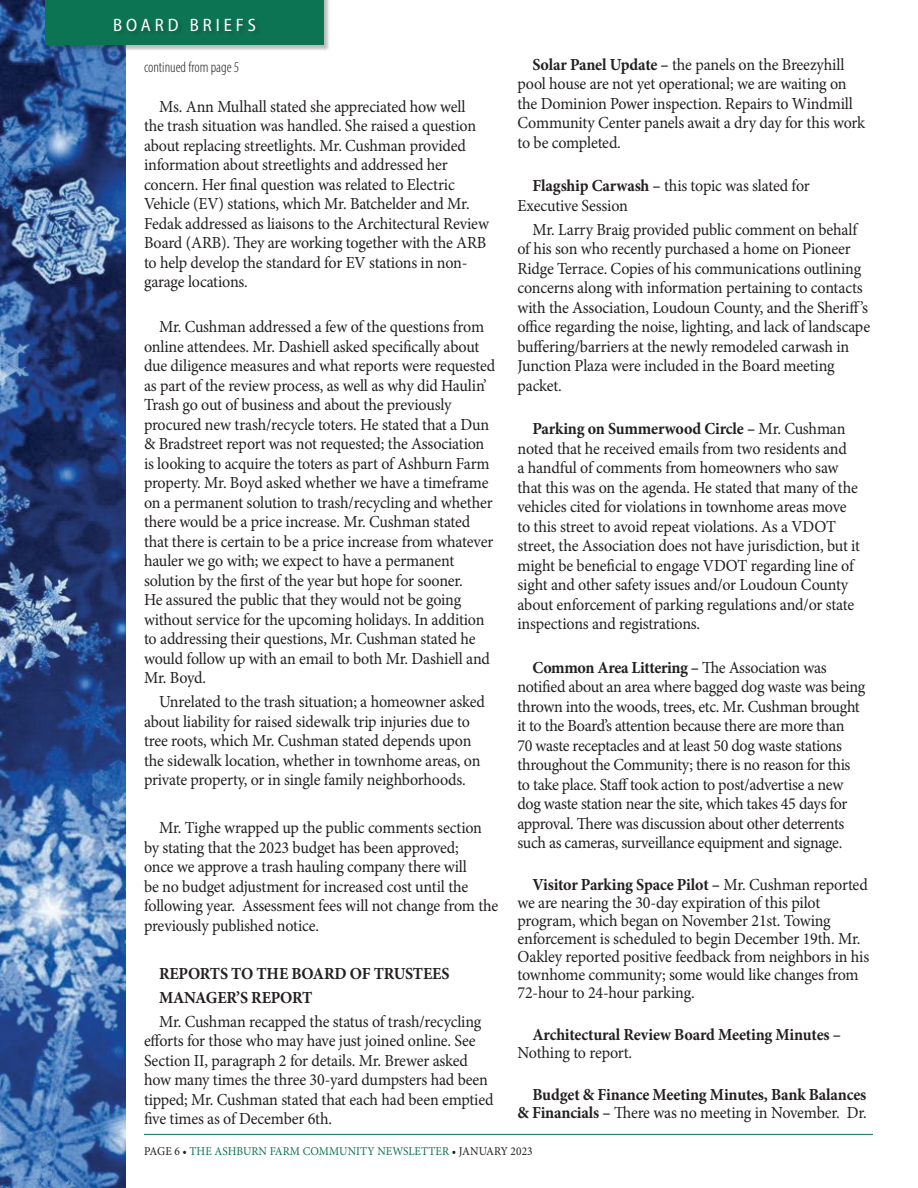
<style>
.page{position:relative;width:918px;height:1188px;background:#fff}
.page>*{position:absolute;margin:0;border:0;box-sizing:border-box;transform-origin:0 0}
.t1{font:semi-condensed 18px "Myriad Pro";letter-spacing:.22em;color:#fff}
.Body_Copy{font:16.8px/19.5px "Minion Pro";letter-spacing:-.015em;color:#231f20;scale:.95 1}
.Body_Copy-2{font:700 16.8px/18px "Minion Pro";letter-spacing:-.01em;color:#231f20;scale:.95 1}
.subhead{font:300 condensed 15px "Myriad Pro";color:#231f20}
.t2{font:12px "Minion Pro";letter-spacing:.005em;color:#0c7452;scale:.95 1}
.s1{font-weight:700}
.s2{font-weight:400}
.s3{color:#231f20}
</style>
<div class="page">
<img style="left:0;top:0;width:126px;height:1188px">
<hr style="left:144px;top:1134px;width:729px;height:1px;background:#0c7452">
<div style="left:45px;top:0;width:285px;height:51px;background:#231f20;opacity:.3"></div>
<div style="left:45px;top:0;width:279px;height:45px;background:#0c7452"></div>
<div style="left:115px;top:18px;width:146px;height:19px;background:#0c7050"></div>
<p class="t1" style="left:113px;top:14px;width:144px">BOARD BRIEFS</p>
<p class="subhead" style="left:144px;top:58px;width:97px">continued from page 5</p>
<p class="Body_Copy" style="left:144px;top:97px;width:365px;text-indent:15px">Ms. Ann Mulhall stated she appreciated how well the trash situation was handled. She raised a question about replacing streetlights. Mr. Cushman provided information about streetlights and addressed her concern. Her final question was related to Electric Vehicle (EV) stations, which Mr. Batchelder and Mr.<br>Fedak addressed as liaisons to the Architectural Review Board (ARB). They are working together with the ARB to help develop the standard for EV stations in non&shy;garage locations.</p>
<p class="Body_Copy" style="left:144px;top:317px;width:371px;text-indent:15px">Mr. Cushman addressed a few of the questions from online attendees. Mr. Dashiell asked specifically about due diligence measures and what reports were requested as part of the review process, as well as why did Haulin’ Trash go out of business and about the previously procured new trash/recycle toters. He stated that a Dun &amp; Bradstreet report was not requested; the Association is looking to acquire the toters as part of Ashburn Farm property. Mr. Boyd asked whether we have a timeframe on a permanent solution to trash/recycling and whether there would be a price increase. Mr. Cushman stated that there is certain to be a price increase from whatever hauler we go with; we expect to have a permanent solution by the first of the year but hope for sooner.<br>He assured the public that they would not be going without service for the upcoming holidays. In addition to addressing their questions, Mr. Cushman stated he would follow up with an email to both Mr. Dashiell and Mr. Boyd.</p>
<p class="Body_Copy" style="left:144px;top:692px;width:360px;text-indent:15px">Unrelated to the trash situation; a homeowner asked about liability for raised sidewalk trip injuries due to tree roots, which Mr. Cushman stated depends upon the sidewalk location, whether in townhome areas, on private property, or in single family neighborhoods.</p>
<p class="Body_Copy" style="left:144px;top:818px;width:375px;text-indent:15px">Mr. Tighe wrapped up the public comments section by stating that the 2023 budget has been approved;<br>once we approve a trash hauling company there will<br>be no budget adjustment for increased cost until the following year. Assessment fees will not change from the previously published notice.</p>
<p class="Body_Copy-2" style="left:159px;top:964px;width:307px">REPORTS TO THE BOARD OF TRUSTEES</p>
<p class="Body_Copy-2" style="left:159px;top:988px;width:163px">MANAGER’S REPORT</p>
<p class="Body_Copy" style="left:144px;top:1012px;width:370px;text-indent:15px">Mr. Cushman recapped the status of trash/recycling efforts for those who may have just joined online. See Section II, paragraph 2 for details. Mr. Brewer asked how many times the three 30-yard dumpsters had been tipped; Mr. Cushman stated that each had been emptied five times as of December 6th.</p>
<p class="Body_Copy" style="left:518px;top:55px;width:368px;text-indent:15px"><span class="s1">Solar Panel Update –</span> the panels on the Breezyhill pool house are not yet operational; we are waiting on the Dominion Power inspection. Repairs to Windmill Community Center panels await a dry day for this work to be completed.</p>
<p class="Body_Copy" style="left:518px;top:176px;width:309px;text-indent:15px"><span class="s1">Flagship Carwash –</span> this topic was slated for<br>Executive Session</p>
<p class="Body_Copy" style="left:518px;top:220px;width:373px;text-indent:15px">Mr. Larry Braig provided public comment on behalf of his son who recently purchased a home on Pioneer Ridge Terrace. Copies of his communications outlining concerns along with information pertaining to contacts with the Association, Loudoun County, and the Sheriff’s office regarding the noise, lighting, and lack of landscape buffering/barriers at the newly remodeled carwash in Junction Plaza were included in the Board meeting packet.</p>
<p class="Body_Copy" style="left:518px;top:419px;width:362px;text-indent:15px"><span class="s1">Parking on Summerwood Circle –</span> Mr. Cushman noted that he received emails from two residents and<br>a handful of comments from homeowners who saw that this was on the agenda. He stated that many of the vehicles cited for violations in townhome areas move to this street to avoid repeat violations. As a VDOT street, the Association does not have jurisdiction, but it might be beneficial to engage VDOT regarding line of sight and other safety issues and/or Loudoun County about enforcement of parking regulations and/or state inspections and registrations.</p>
<p class="Body_Copy" style="left:518px;top:658px;width:368px;text-indent:15px"><span class="s1">Common Area Littering –</span> The Association was notified about an area where bagged dog waste was being thrown into the woods, trees, etc. Mr. Cushman brought it to the Board’s attention because there are more than<br>70 waste receptacles and at least 50 dog waste stations throughout the Community; there is no reason for this to take place. Staff took action to post/advertise a new dog waste station near the site, which takes 45 days for approval. There was discussion about other deterrents such as cameras, surveillance equipment and signage.</p>
<p class="Body_Copy" style="left:518px;top:876px;width:372px;line-height:18px;text-indent:15px"><span class="s1">Visitor Parking Space Pilot –</span> Mr. Cushman reported we are nearing the 30-day expiration of this pilot program, which began on November 21st. Towing enforcement is scheduled to begin December 19th. Mr.<br>Oakley reported positive feedback from neighbors in his townhome community; some would like changes from 72-hour to 24-hour parking.</p>
<p class="Body_Copy-2" style="left:518px;top:1026px;width:342px;text-indent:15px">Architectural Review Board Meeting Minutes –<br><span class="s2">Nothing to report.</span></p>
<p class="Body_Copy-2" style="left:518px;top:1086px;width:369px;text-align:right">Budget &amp; Finance Meeting Minutes, Bank Balances &amp; Financials – <span class="s2">There was no meeting in November. Dr.</span></p>
<p class="t2" style="left:144px;top:1143px;width:411px"><span class="s3">PAGE 6 •</span> THE ASHBURN FARM COMMUNITY NEWSLETTER <span class="s3">• JANUARY 2023</span></p>
</div>
